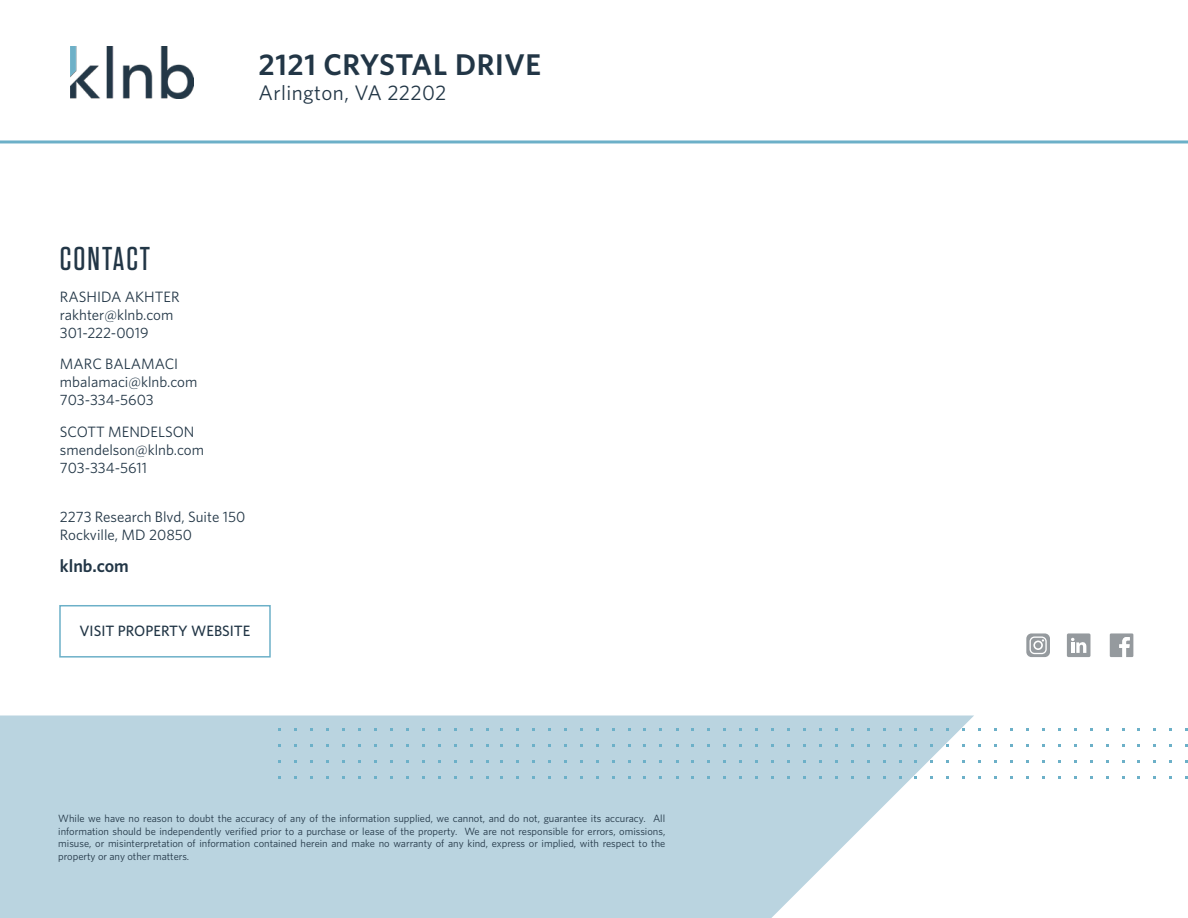
<style>
.page{position:relative;width:1188px;height:918px;background:#fff}
.page>*{position:absolute;margin:0;border:0;box-sizing:border-box;transform-origin:0 0}
.t1{font:500 33px "Tungsten";letter-spacing:.06em;color:#223646}
.t2{font:600 30px "Whitney";letter-spacing:.02em;color:#223646}
.t3{font:21px "Whitney";letter-spacing:.02em;color:#223646}
.t4{font:600 18px "Whitney";color:#223646}
.t5{font:15px/18px "Whitney";color:#223646}
.t6{font:500 15px "Whitney";color:#223646}
.t7{font:10.5px/12.6px "Whitney";color:#223646;text-align:justify}
</style>
<div class="page">
<svg style="left:0;top:716px;width:974px;height:202px;background:#c0d8e3"></svg>
<img style="left:70px;top:46px;width:124px;height:53px">
<div style="left:59px;top:605px;width:212px;height:53px;border:1px solid #6cb0c8"></div>
<svg style="left:1110px;top:633px;width:23px;height:24px"></svg>
<div style="left:1067px;top:633px;width:23px;height:24px;background:#959a9e;border-radius:2px"></div>
<svg style="left:1071px;top:638px;width:15px;height:15px"></svg>
<div style="left:1026px;top:633px;width:24px;height:24px;background:#959a9e;border-radius:5px"></div>
<svg style="left:1030px;top:636px;width:17px;height:18px"></svg>
<hr style="left:0;top:140px;width:1188px;height:3px;background:#6cb0c8">
<h2 class="t2" style="left:259px;top:51px;width:284px">2121 CRYSTAL DRIVE</h2>
<h3 class="t3" style="left:259px;top:83px;width:189px">Arlington, VA 22202</h3>
<h1 class="t1" style="left:60px;top:244px;width:91px">CONTACT</h1>
<h3 class="t5" style="left:60px;top:288px;width:121px">RASHIDA AKHTER rakhter@klnb.com<br>301-222-0019</h3>
<h3 class="t5" style="left:60px;top:356px;width:139px">MARC BALAMACI mbalamaci@klnb.com<br>703-334-5603</h3>
<h3 class="t5" style="left:60px;top:423px;width:146px">SCOTT MENDELSON smendelson@klnb.com<br>703-334-5611</h3>
<h3 class="t5" style="left:60px;top:509px;width:187px">2273 Research Blvd, Suite 150<br>Rockville, MD 20850</h3>
<h3 class="t4" style="left:60px;top:557px;width:70px">klnb.com</h3>
<h3 class="t6" style="left:79px;top:624px;width:173px">VISIT PROPERTY WEBSITE</h3>
<p class="t7" style="left:58px;top:812px;width:609px">While we have no reason to doubt the accuracy of any of the information supplied, we cannot, and do not, guarantee its accuracy. All information should be independently verified prior to a purchase or lease of the property. We are not responsible for errors, omissions, misuse, or misinterpretation of information contained herein and make no warranty of any kind, express or implied, with respect to the property or any other matters.</p>
</div>
